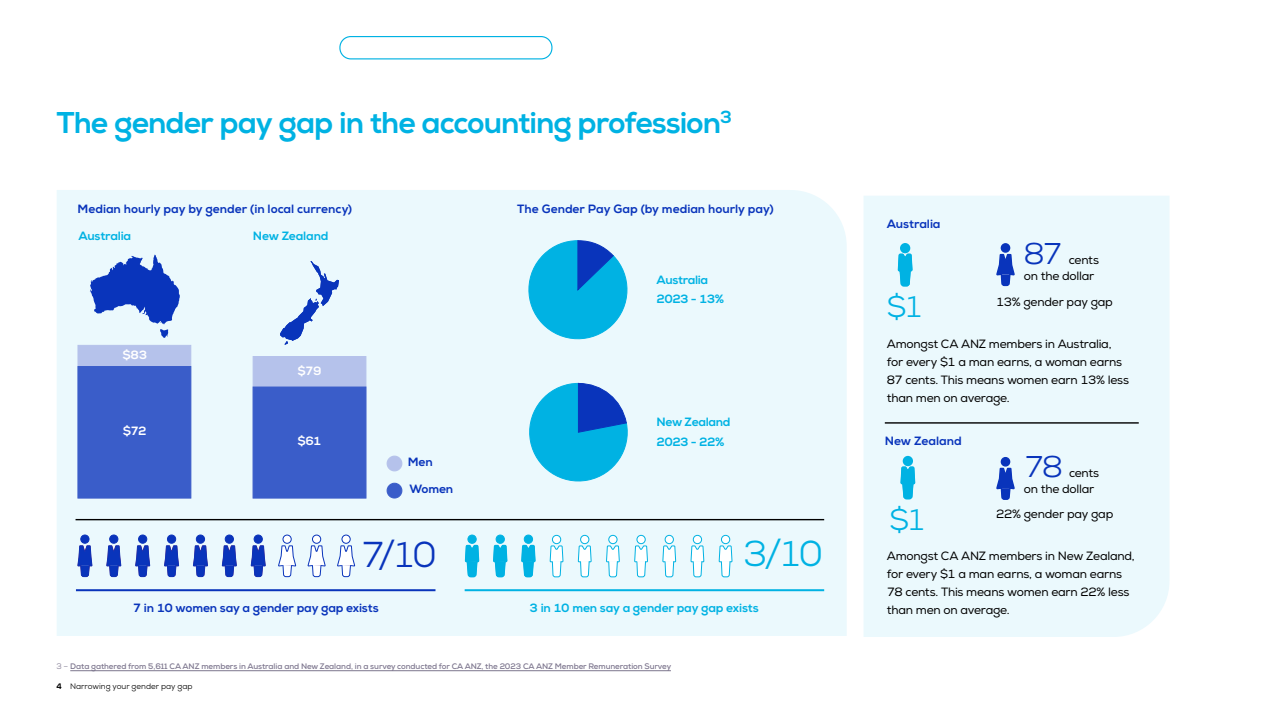
<style>
.page{position:relative;width:1280px;height:720px;background:#fff}
.page>*{position:absolute;margin:0;border:0;box-sizing:border-box;transform-origin:0 0}
.Heading_2{font:36px "Nexa";color:#0934bb}
.Heading_2-2{font:36px "Nexa";color:#00b2e3}
.Heading_1{font:800 30px "Nexa";letter-spacing:-.035em;color:#00b2e3}
.Heading_2-3{font:30px "Nexa";color:#0934bb}
.Heading_2-4{font:30px "Nexa";color:#00b2e3}
.BODY{font:12px/18px "Nexa";letter-spacing:-.02em;color:#000}
.Heading_3{font:800 12px "Nexa";letter-spacing:-.005em;color:#0934bb}
.Heading_4{font:800 12px/19px "Nexa";letter-spacing:-.03em;color:#00b2e3}
.BODY-2{font:800 12px "Nexa";letter-spacing:-.01em;color:#0934bb}
.Heading_2-5{font:12px/16px "Nexa";letter-spacing:-.02em;color:#000}
.BODY-3{font:800 12px "Nexa";letter-spacing:-.01em;color:#00b2e3}
.BODY-4{font:800 12px "Nexa";letter-spacing:-.06em;color:#fff}
.Footnote_text{font:700 8px "Nexa";letter-spacing:-.01em;color:#7d768e}
.t1{font:8px "Nexa";color:#000}
.s1{font-weight:400}
.s2{font-weight:800}
</style>
<div class="page">
<hr style="left:70px;top:670px;width:601px;height:1px;background:#7d768e">
<div style="left:57px;top:190px;width:790px;height:446px;background:#ebf9fd"></div>
<div style="left:387px;top:456px;width:15px;height:15px;background:#b5c2eb;border-radius:50%"></div>
<div style="left:387px;top:456px;width:15px;height:15px;border:1px solid #b5c2eb;border-radius:50%"></div>
<div style="left:387px;top:483px;width:15px;height:15px;background:#3a5dc9;border-radius:50%"></div>
<div style="left:387px;top:483px;width:15px;height:16px;border:1px solid #3a5dc9;border-radius:50%"></div>
<div style="left:253px;top:356px;width:113px;height:143px;background:#b5c2eb"></div>
<div style="left:253px;top:387px;width:113px;height:112px;background:#3a5dc9;border:1px solid #3a5dc9"></div>
<svg style="left:280px;top:261px;width:59px;height:84px"></svg>
<div style="left:77px;top:345px;width:114px;height:154px;background:#b5c2eb"></div>
<div style="left:77px;top:366px;width:114px;height:133px;background:#3a5dc9;border:1px solid #3a5dc9"></div>
<svg style="left:90px;top:255px;width:90px;height:83px"></svg>
<div style="left:864px;top:196px;width:306px;height:441px;background:#ebf9fd"></div>
<div style="left:901px;top:244px;width:8px;height:8px;background:#00b2e3;border-radius:50%"></div>
<div style="left:900px;top:243px;width:10px;height:10px;border:2px solid #00b2e3;border-radius:50%"></div>
<svg style="left:897px;top:253px;width:17px;height:35px"></svg>
<hr style="left:885px;top:422px;width:254px;height:2px;background:#000">
<svg style="left:78px;top:523px;width:14px;height:58px"></svg>
<svg style="left:278px;top:523px;width:18px;height:58px"></svg>
<svg style="left:107px;top:523px;width:14px;height:58px"></svg>
<svg style="left:136px;top:523px;width:14px;height:58px"></svg>
<svg style="left:164px;top:523px;width:15px;height:58px"></svg>
<svg style="left:193px;top:523px;width:15px;height:58px"></svg>
<svg style="left:222px;top:523px;width:14px;height:58px"></svg>
<svg style="left:251px;top:523px;width:14px;height:58px"></svg>
<hr style="left:76px;top:589px;width:360px;height:2px;background:#0934bb">
<hr style="left:465px;top:589px;width:359px;height:2px;background:#00b2e3">
<div style="left:468px;top:535px;width:8px;height:8px;background:#00b2e3;border-radius:50%"></div>
<div style="left:468px;top:535px;width:9px;height:9px;border:1px solid #00b2e3;border-radius:50%"></div>
<svg style="left:464px;top:544px;width:16px;height:34px"></svg>
<div style="left:552px;top:535px;width:9px;height:9px;background:#fff;border-radius:50%"></div>
<div style="left:552px;top:535px;width:9px;height:9px;border:1px solid #00b2e3;border-radius:50%"></div>
<svg style="left:549px;top:545px;width:15px;height:33px"></svg>
<div style="left:496px;top:535px;width:8px;height:8px;background:#00b2e3;border-radius:50%"></div>
<div style="left:496px;top:535px;width:9px;height:9px;border:1px solid #00b2e3;border-radius:50%"></div>
<svg style="left:492px;top:544px;width:16px;height:34px"></svg>
<div style="left:524px;top:535px;width:9px;height:8px;background:#00b2e3;border-radius:50%"></div>
<div style="left:524px;top:535px;width:9px;height:9px;border:1px solid #00b2e3;border-radius:50%"></div>
<svg style="left:520px;top:544px;width:17px;height:34px"></svg>
<hr style="left:76px;top:519px;width:748px;height:1px;background:#000">
<svg style="left:337px;top:523px;width:18px;height:58px"></svg>
<svg style="left:307px;top:523px;width:19px;height:58px"></svg>
<div style="left:581px;top:535px;width:8px;height:9px;background:#fff;border-radius:50%"></div>
<div style="left:580px;top:535px;width:9px;height:9px;border:1px solid #00b2e3;border-radius:50%"></div>
<svg style="left:578px;top:545px;width:14px;height:33px"></svg>
<div style="left:609px;top:535px;width:8px;height:9px;background:#fff;border-radius:50%"></div>
<div style="left:608px;top:535px;width:9px;height:9px;border:1px solid #00b2e3;border-radius:50%"></div>
<svg style="left:606px;top:545px;width:14px;height:33px"></svg>
<div style="left:637px;top:535px;width:8px;height:9px;background:#fff;border-radius:50%"></div>
<div style="left:637px;top:535px;width:9px;height:9px;border:1px solid #00b2e3;border-radius:50%"></div>
<svg style="left:634px;top:545px;width:14px;height:33px"></svg>
<div style="left:665px;top:535px;width:8px;height:9px;background:#fff;border-radius:50%"></div>
<div style="left:665px;top:535px;width:9px;height:9px;border:1px solid #00b2e3;border-radius:50%"></div>
<svg style="left:662px;top:545px;width:14px;height:33px"></svg>
<div style="left:693px;top:535px;width:9px;height:9px;background:#fff;border-radius:50%"></div>
<div style="left:693px;top:535px;width:9px;height:9px;border:1px solid #00b2e3;border-radius:50%"></div>
<svg style="left:690px;top:545px;width:15px;height:33px"></svg>
<div style="left:721px;top:535px;width:9px;height:9px;background:#fff;border-radius:50%"></div>
<div style="left:721px;top:535px;width:9px;height:9px;border:1px solid #00b2e3;border-radius:50%"></div>
<svg style="left:718px;top:545px;width:15px;height:33px"></svg>
<svg style="left:522px;top:240px;width:110px;height:105px"></svg>
<svg style="left:524px;top:382px;width:107px;height:104px"></svg>
<svg style="left:996px;top:219px;width:19px;height:82px"></svg>
<svg style="left:996px;top:432px;width:19px;height:83px"></svg>
<div style="left:904px;top:457px;width:8px;height:8px;background:#00b2e3;border-radius:50%"></div>
<div style="left:903px;top:456px;width:10px;height:10px;border:2px solid #00b2e3;border-radius:50%"></div>
<svg style="left:899px;top:465px;width:17px;height:35px"></svg>
<div style="left:339px;top:36px;width:214px;height:23px;border:1px solid #00b2e3;border-radius:11px"></div>
<p class="Heading_1" style="left:57px;top:104px;width:677px">The gender pay gap in the accounting profession<sup>3</sup></p>
<p class="Heading_3" style="left:77px;top:202px;width:276px">Median hourly pay by gender (in local currency)</p>
<p class="Heading_3" style="left:517px;top:202px;width:258px">The Gender Pay Gap (by median hourly pay)</p>
<p class="Heading_4" style="left:78px;top:227px;width:54px">Australia</p>
<p class="BODY-4" style="left:122px;top:348px;width:26px">$83</p>
<p class="BODY-4" style="left:123px;top:424px;width:25px">$72</p>
<p class="Heading_4" style="left:253px;top:227px;width:77px">New Zealand</p>
<p class="BODY-4" style="left:298px;top:363px;width:26px">$79</p>
<p class="BODY-4" style="left:297px;top:434px;width:26px">$61</p>
<p class="BODY-2" style="left:408px;top:454px;width:26px">Men</p>
<p class="BODY-2" style="left:409px;top:481px;width:45px">Women</p>
<p class="Heading_4" style="left:657px;top:270px;width:69px">Australia<br>2023 - 13%</p>
<p class="Heading_4" style="left:657px;top:413px;width:75px">New Zealand</p>
<p class="Heading_4" style="left:657px;top:433px;width:69px">2023 - 22%</p>
<p class="Heading_3" style="left:887px;top:217px;width:55px">Australia</p>
<p class="Heading_2-4" style="left:887px;top:288px;width:39px">$1</p>
<p class="Heading_2-3" style="left:1024px;top:235px;width:40px">87</p>
<p class="Heading_2-5" style="left:1024px;top:252px;width:77px;text-indent:45px">cents on the dollar</p>
<p class="BODY" style="left:996px;top:293px;width:118px">13% gender pay gap</p>
<p class="BODY" style="left:887px;top:335px;width:244px">Amongst CA ANZ members in Australia, for every $1 a man earns, a woman earns 87 cents. This means women earn 13% less than men on average.</p>
<p class="Heading_3" style="left:885px;top:434px;width:78px">New Zealand</p>
<p class="Heading_2-4" style="left:890px;top:500px;width:39px">$1</p>
<p class="Heading_2-3" style="left:1024px;top:447px;width:41px">78</p>
<p class="Heading_2-5" style="left:1024px;top:465px;width:77px;text-indent:45px">cents on the dollar</p>
<p class="BODY" style="left:996px;top:505px;width:119px">22% gender pay gap</p>
<p class="Heading_2" style="left:360px;top:531px;width:78px">7/10</p>
<p class="BODY-2" style="left:133px;top:600px;width:247px">7 in 10 women say a gender pay gap exists</p>
<p class="Heading_2-2" style="left:743px;top:531px;width:82px">3/10</p>
<p class="BODY" style="left:887px;top:547px;width:249px">Amongst CA ANZ members in New Zealand, for every $1 a man earns, a woman earns<br>78 cents. This means women earn 22% less</p>
<p class="BODY-3" style="left:530px;top:601px;width:231px">3 in 10 men say a gender pay gap exists</p>
<p class="BODY" style="left:887px;top:601px;width:124px">than men on average.</p>
<p class="Footnote_text" style="left:56px;top:661px;width:616px"><span class="s1">3 –</span> Data gathered from 5,611 CA ANZ members in Australia and New Zealand, in a survey conducted for CA ANZ, the 2023 CA ANZ Member Remuneration Survey</p>
<p class="t1" style="left:57px;top:681px;width:137px"><span class="s2">4</span> Narrowing your gender pay gap</p>
</div>
